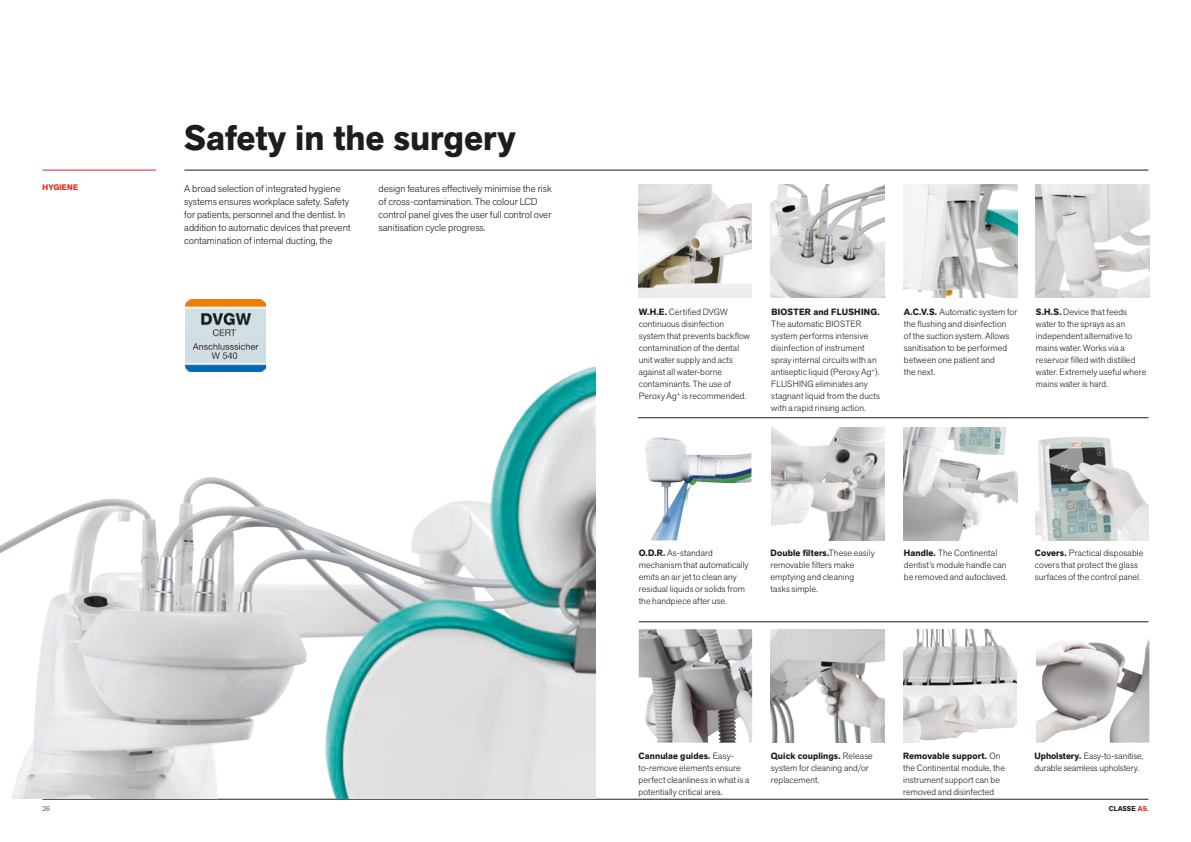
<style>
.page{position:relative;width:1191px;height:842px;background:#fff}
.page>*{position:absolute;margin:0;border:0;box-sizing:border-box;transform-origin:0 0}
.t1{font:700 35px "Akzid Grtsk Next";color:#1d1d1b}
.t2{font:300 10px/13px "Akzid Grtsk Next";color:#1d1d1b}
.t3{font:300 9px/12px "Akzid Grtsk Next";letter-spacing:.01em;color:#1d1d1b}
.t4{font:700 9px "Akzid Grtsk Next";letter-spacing:.025em;color:#1d1d1b}
.t5{font:700 8px "Akzid Grtsk Next";letter-spacing:.01em;color:#e72419}
.t6{font:700 7px "Akzid Grtsk Next";letter-spacing:.01em;color:#1d1d1b}
.t7{font:300 7px "Akzid Grtsk Next";color:#1d1d1b}
.s1{font-weight:700}
.s2{color:#e72419}
</style>
<div class="page">
<hr style="left:184px;top:170px;width:964px;height:1px;background:#1d1d1b">
<hr style="left:43px;top:799px;width:1105px;height:1px;background:#1d1d1b">
<hr style="left:43px;top:170px;width:113px;height:1px;background:#e72419">
<img style="left:0;top:355px;width:595px;height:444px">
<img style="left:904px;top:184px;width:113px;height:114px">
<img style="left:638px;top:184px;width:113px;height:114px">
<img style="left:1036px;top:184px;width:113px;height:114px">
<img style="left:770px;top:184px;width:114px;height:114px">
<img style="left:771px;top:427px;width:113px;height:113px">
<img style="left:904px;top:427px;width:113px;height:113px">
<img style="left:645px;top:437px;width:106px;height:103px">
<hr style="left:638px;top:417px;width:510px;height:1px;background:#1d1d1b">
<img style="left:771px;top:629px;width:113px;height:114px">
<img style="left:903px;top:629px;width:113px;height:114px">
<img style="left:1036px;top:639px;width:113px;height:104px">
<hr style="left:639px;top:621px;width:509px;height:1px;background:#1d1d1b">
<img style="left:1035px;top:437px;width:113px;height:103px">
<img style="left:639px;top:629px;width:113px;height:114px">
<img style="left:185px;top:300px;width:80px;height:71px">
<h1 class="t1" style="left:184px;top:115px;width:333px">Safety in the surgery</h1>
<p class="t5" style="left:43px;top:182px;width:37px">HYGIENE</p>
<p class="t2" style="left:184px;top:182px;width:168px">A broad selection of integrated hygiene systems ensures workplace safety. Safety for patients, personnel and the dentist. In addition to automatic devices that prevent contamination of internal ducting, the</p>
<p class="t2" style="left:378px;top:182px;width:175px">design features effectively minimise the risk of cross-contamination. The colour LCD control panel gives the user full control over sanitisation cycle progress.</p>
<p class="t3" style="left:639px;top:306px;width:113px"><span class="s1">W.H.E.</span> Certified DVGW continuous disinfection system that prevents backflow contamination of the dental unit water supply and acts against all water-borne contaminants. The use of<br>Peroxy Ag<sup>+</sup> is recommended.</p>
<p class="t4" style="left:771px;top:306px;width:110px">BIOSTER and FLUSHING.</p>
<p class="t3" style="left:771px;top:318px;width:110px">The automatic BIOSTER system performs intensive disinfection of instrument spray internal circuits with an antiseptic liquid (Peroxy Ag<sup>+</sup>).<br>FLUSHING eliminates any stagnant liquid from the ducts with a rapid rinsing action.</p>
<p class="t3" style="left:904px;top:306px;width:115px"><span class="s1">A.C.V.S.</span> Automatic system for the flushing and disinfection<br>of the suction system. Allows sanitisation to be performed between one patient and<br>the next.</p>
<p class="t3" style="left:1036px;top:306px;width:112px"><span class="s1">S.H.S.</span> Device that feeds water to the sprays as an independent alternative to mains water. Works via a reservoir filled with distilled water. Extremely useful where mains water is hard.</p>
<p class="t3" style="left:639px;top:547px;width:111px"><span class="s1">O.D.R.</span> As-standard mechanism that automatically emits an air jet to clean any residual liquids or solids from the handpiece after use.</p>
<p class="t3" style="left:770px;top:547px;width:105px"><span class="s1">Double filters.</span>These easily removable filters make emptying and cleaning tasks simple.</p>
<p class="t3" style="left:1035px;top:547px;width:110px"><span class="s1">Covers.</span> Practical disposable covers that protect the glass surfaces of the control panel.</p>
<p class="t3" style="left:904px;top:547px;width:105px"><span class="s1">Handle.</span> The Continental dentist’s module handle can be removed and autoclaved.</p>
<p class="t3" style="left:638px;top:749px;width:112px"><span class="s1">Cannulae guides.</span> Easy&shy;to-remove elements ensure perfect cleanliness in what is a potentially critical area.</p>
<p class="t3" style="left:771px;top:749px;width:103px"><span class="s1">Quick couplings.</span> Release system for cleaning and/or replacement.</p>
<p class="t3" style="left:1034px;top:749px;width:111px"><span class="s1">Upholstery.</span> Easy-to-sanitise, durable seamless upholstery.</p>
<p class="t3" style="left:903px;top:749px;width:103px"><span class="s1">Removable support.</span> On the Continental module, the instrument support can be removed and disinfected</p>
<p class="t7" style="left:43px;top:804px;width:9px">26</p>
<p class="t6" style="left:1108px;top:804px;width:41px">CLASSE <span class="s2">A5.</span></p>
</div>
